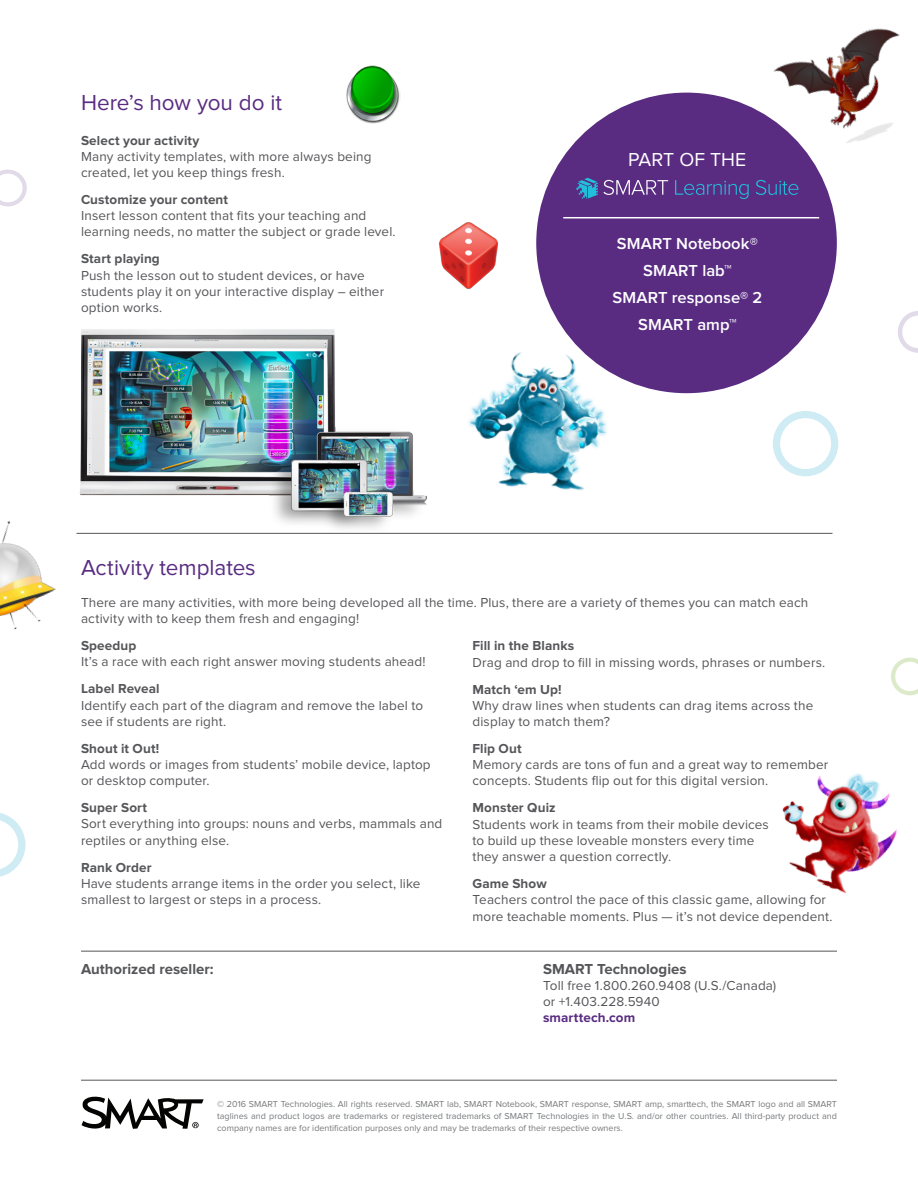
<style>
.page{position:relative;width:918px;height:1188px;background:#fff}
.page>*{position:absolute;margin:0;border:0;box-sizing:border-box;transform-origin:0 0}
.back_info_head{font:22.5px "Proxima Nova";color:#592c82}
.t1{font:19.5px "Proxima Nova";color:#fff}
.t2{font:600 16.5px "Proxima Nova";letter-spacing:.005em;color:#fff}
.reseller{font:700 15px "Proxima Nova";color:#555659}
.body_copy{font:13.5px/16.2px "Proxima Nova";letter-spacing:.01em;color:#555659}
.subhead{font:700 13.5px "Proxima Nova";letter-spacing:.01em;color:#555659}
.mousetype{font:9px/12px "Proxima Nova";color:#76787b;text-align:justify}
.s1{font-weight:700;color:#592c82}
</style>
<div class="page">
<hr style="left:76px;top:533px;width:756px;height:1px;background:#555659">
<svg style="left:82px;top:1097px;width:122px;height:32px"></svg>
<hr style="left:81px;top:1080px;width:756px;height:1px;background:#555659">
<div style="left:536px;top:93px;width:301px;height:300px;background:#592c82;border-radius:50%"></div>
<svg style="left:675px;top:180px;width:74px;height:19px"></svg>
<svg style="left:756px;top:180px;width:42px;height:15px"></svg>
<svg style="left:576px;top:178px;width:92px;height:21px"></svg>
<hr style="left:563px;top:217px;width:256px;height:1px;background:#fff">
<img style="left:439px;top:222px;width:60px;height:67px">
<img style="left:346px;top:65px;width:54px;height:59px">
<hr style="left:81px;top:951px;width:756px;height:1px;background:#555659">
<svg style="left:0;top:169px;width:27px;height:38px"></svg>
<svg style="left:898px;top:311px;width:20px;height:42px"></svg>
<svg style="left:0;top:813px;width:26px;height:64px"></svg>
<svg style="left:891px;top:658px;width:27px;height:37px"></svg>
<svg style="left:773px;top:411px;width:65px;height:65px"></svg>
<img style="left:79px;top:329px;width:348px;height:200px">
<img style="left:0;top:521px;width:56px;height:109px">
<img style="left:770px;top:28px;width:130px;height:135px">
<img style="left:782px;top:773px;width:115px;height:121px">
<img style="left:468px;top:341px;width:154px;height:149px">
<p class="back_info_head" style="left:81px;top:92px;width:203px">Here’s how you do it</p>
<p class="subhead" style="left:81px;top:132px;width:120px">Select your activity</p>
<p class="body_copy" style="left:81px;top:149px;width:292px">Many activity templates, with more always being created, let you keep things fresh.</p>
<p class="subhead" style="left:81px;top:192px;width:149px">Customize your content</p>
<p class="body_copy" style="left:81px;top:208px;width:316px">Insert lesson content that fits your teaching and learning needs, no matter the subject or grade level.</p>
<p class="subhead" style="left:81px;top:251px;width:80px">Start playing</p>
<p class="body_copy" style="left:81px;top:268px;width:305px">Push the lesson out to student devices, or have students play it on your interactive display – either option works.</p>
<p class="t1" style="left:628px;top:151px;width:120px">PART OF THE</p>
<p class="t2" style="left:617px;top:236px;width:143px">SMART Notebook®</p>
<p class="t2" style="left:643px;top:263px;width:90px">SMART lab™</p>
<p class="t2" style="left:613px;top:290px;width:151px">SMART response® 2</p>
<p class="t2" style="left:638px;top:317px;width:100px">SMART amp™</p>
<p class="back_info_head" style="left:81px;top:557px;width:176px">Activity templates</p>
<p class="body_copy" style="left:81px;top:595px;width:729px">There are many activities, with more being developed all the time. Plus, there are a variety of themes you can match each activity with to keep them fresh and engaging!</p>
<p class="subhead" style="left:81px;top:638px;width:57px">Speedup</p>
<p class="body_copy" style="left:81px;top:654px;width:346px">It’s a race with each right answer moving students ahead!</p>
<p class="subhead" style="left:81px;top:681px;width:80px">Label Reveal</p>
<p class="body_copy" style="left:81px;top:698px;width:344px">Identify each part of the diagram and remove the label to see if students are right.</p>
<p class="subhead" style="left:81px;top:741px;width:80px">Shout it Out!</p>
<p class="body_copy" style="left:81px;top:757px;width:351px">Add words or images from students’ mobile device, laptop or desktop computer.</p>
<p class="subhead" style="left:81px;top:800px;width:68px">Super Sort</p>
<p class="body_copy" style="left:81px;top:816px;width:363px">Sort everything into groups: nouns and verbs, mammals and reptiles or anything else.</p>
<p class="subhead" style="left:81px;top:859px;width:72px">Rank Order</p>
<p class="body_copy" style="left:81px;top:876px;width:341px">Have students arrange items in the order you select, like smallest to largest or steps in a process.</p>
<p class="subhead" style="left:472px;top:638px;width:103px">Fill in the Blanks</p>
<p class="body_copy" style="left:472px;top:655px;width:354px">Drag and drop to fill in missing words, phrases or numbers.</p>
<p class="subhead" style="left:472px;top:681px;width:91px">Match ‘em Up!</p>
<p class="body_copy" style="left:472px;top:698px;width:342px">Why draw lines when students can drag items across the display to match them?</p>
<p class="subhead" style="left:472px;top:741px;width:51px">Flip Out</p>
<p class="body_copy" style="left:472px;top:757px;width:357px">Memory cards are tons of fun and a great way to remember concepts. Students flip out for this digital version.</p>
<p class="subhead" style="left:472px;top:800px;width:85px">Monster Quiz</p>
<p class="body_copy" style="left:472px;top:817px;width:298px">Students work in teams from their mobile devices to build up these loveable monsters every time they answer a question correctly.</p>
<p class="subhead" style="left:472px;top:876px;width:76px">Game Show</p>
<p class="body_copy" style="left:472px;top:892px;width:362px">Teachers control the pace of this classic game, allowing for more teachable moments. Plus — it’s not device dependent.</p>
<p class="reseller" style="left:81px;top:960px;width:134px">Authorized reseller:</p>
<p class="reseller" style="left:543px;top:960px;width:145px">SMART Technologies</p>
<p class="body_copy" style="left:543px;top:978px;width:235px">Toll free 1.800.260.9408 (U.S./Canada) or +1.403.228.5940<br><span class="s1">smarttech.com</span></p>
<p class="mousetype" style="left:217px;top:1098px;width:621px">© 2016 SMART Technologies. All rights reserved. SMART lab, SMART Notebook, SMART response, SMART amp, smarttech, the SMART logo and all SMART taglines and product logos are trademarks or registered trademarks of SMART Technologies in the U.S. and/or other countries. All third-party product and company names are for identification purposes only and may be trademarks of their respective owners.</p>
</div>
